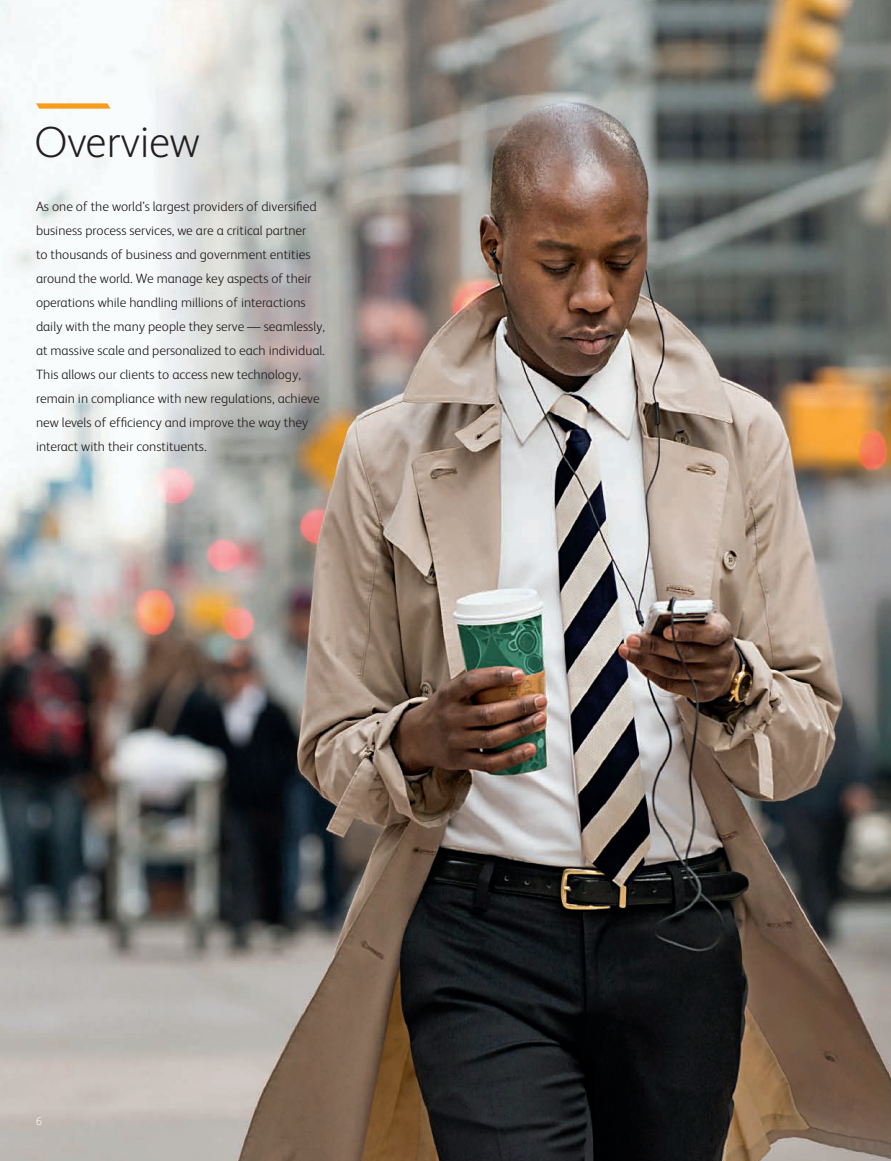
<style>
.page{position:relative;width:891px;height:1161px;background:#fff}
.page>*{position:absolute;margin:0;border:0;box-sizing:border-box;transform-origin:0 0}
.t1{font:300 45px "Kievit Pro";letter-spacing:-.02em;color:#231f20}
.t2{font:300 13.5px/24px "Xerox Sans";color:#231f20}
.t3{font:300 12px "Kievit Pro";color:#fff}
</style>
<div class="page">
<img style="left:0;top:0;width:891px;height:1161px">
<svg style="left:36px;top:103px;width:75px;height:6px"></svg>
<h1 class="t1" style="left:34px;top:115px;width:167px">Overview</h1>
<p class="t2" style="left:36px;top:194px;width:291px">As one of the world’s largest providers of diversified business process services, we are a critical partner<br>to thousands of business and government entities around the world. We manage key aspects of their operations while handling millions of interactions daily with the many people they serve — seamlessly, at massive scale and personalized to each individual.<br>This allows our clients to access new technology, remain in compliance with new regulations, achieve new levels of efficiency and improve the way they interact with their constituents.</p>
<p class="t3" style="left:36px;top:1114px;width:7px">6</p>
</div>
